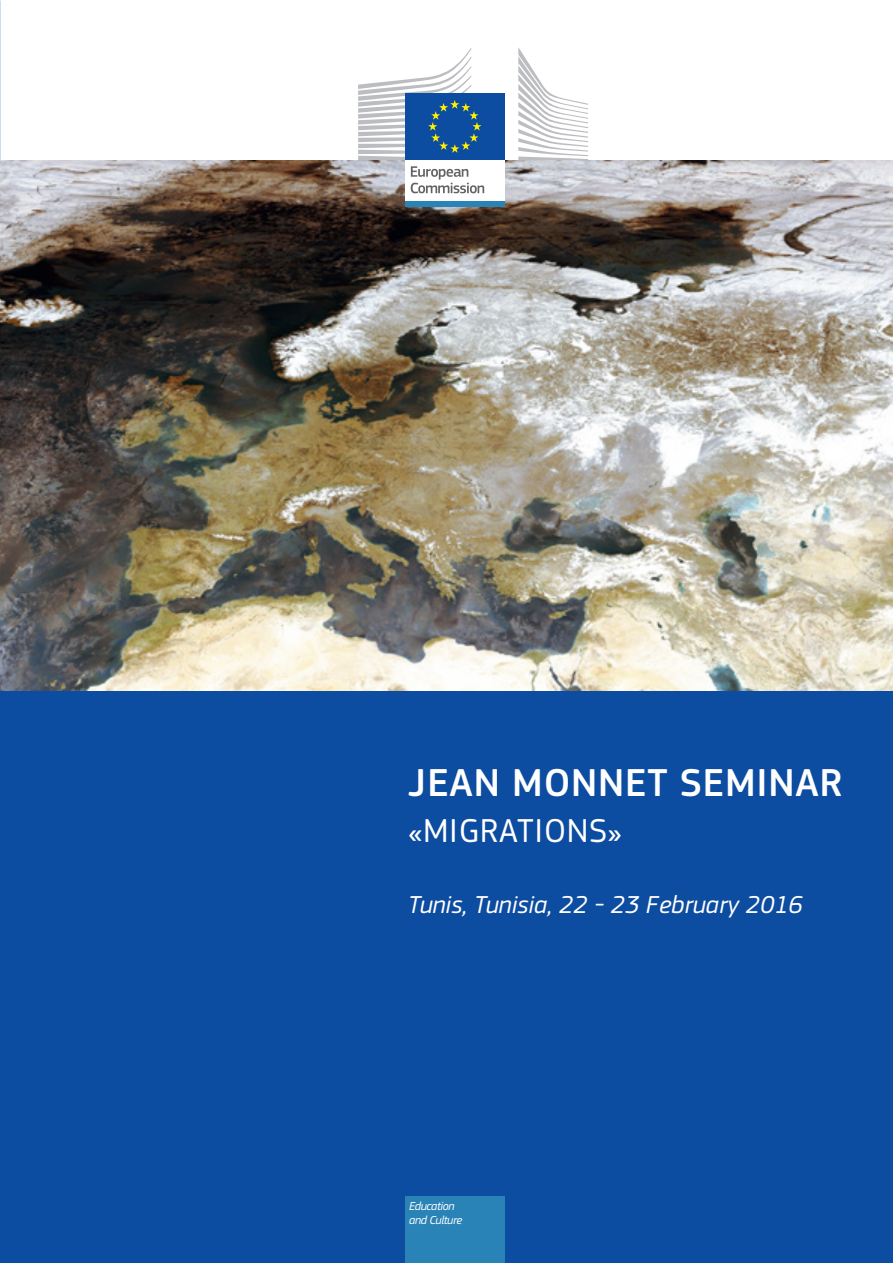
<style>
.page{position:relative;width:893px;height:1263px;background:#fff}
.page>*{position:absolute;margin:0;border:0;box-sizing:border-box;transform-origin:0 0}
.cover_title{font:500 40.5px "EC Square Sans Pro";letter-spacing:.02em;color:#fff}
.cover_subtitle{font:34.5px "EC Square Sans Pro";letter-spacing:.02em;color:#fff}
.cover_subtitle_2{font:italic 25.5px "EC Square Sans Pro";color:#fff}
.domain{font:italic 12px "EC Square Sans Pro";letter-spacing:-.03em;color:#fff}
</style>
<div class="page">
<div style="left:0;top:510px;width:893px;height:753px;background:#0d4da1"></div>
<img style="left:0;top:160px;width:893px;height:530px">
<div style="left:405px;top:158px;width:99px;height:44px;background:#fff"></div>
<div style="left:405px;top:94px;width:99px;height:66px;background:#0d4da1"></div>
<svg style="left:358px;top:48px;width:123px;height:112px"></svg>
<div style="left:405px;top:201px;width:99px;height:5px;background:#2a83b7"></div>
<svg style="left:518px;top:47px;width:70px;height:113px"></svg>
<svg style="left:411px;top:166px;width:73px;height:27px"></svg>
<div style="left:405px;top:1196px;width:100px;height:67px;background:#2a83b7"></div>
<p class="cover_title" style="left:409px;top:759px;width:435px">JEAN MONNET SEMINAR</p>
<p class="cover_subtitle" style="left:408px;top:811px;width:215px">«MIGRATIONS»</p>
<p class="cover_subtitle_2" style="left:408px;top:889px;width:396px">Tunis, Tunisia, 22 - 23 February 2016</p>
<p class="domain" style="left:409px;top:1199px;width:47px">Education</p>
<p class="domain" style="left:409px;top:1213px;width:55px">and Culture</p>
</div>
